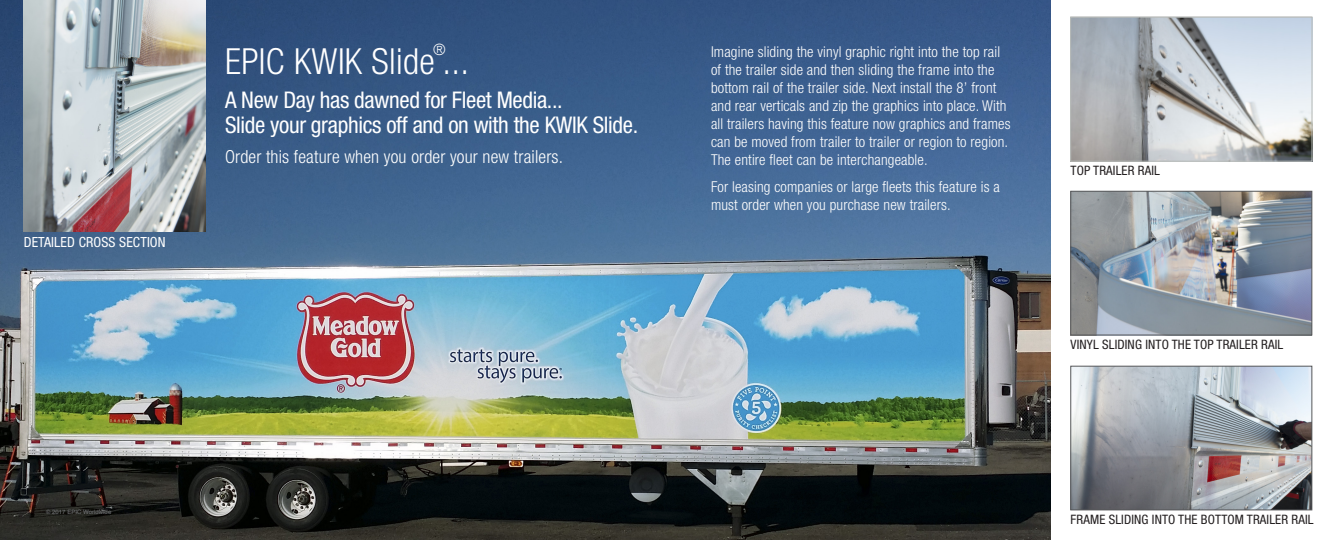
<style>
.page{position:relative;width:1332px;height:540px;background:#fff}
.page>*{position:absolute;margin:0;border:0;box-sizing:border-box;transform-origin:0 0}
.t1{font:300 condensed 36px "Helvetica Neue";letter-spacing:.01em;color:#fff}
.t2{font:condensed 23px/25px "Helvetica Neue";letter-spacing:-.015em;color:#fff}
.t3{font:300 condensed 18px "Helvetica Neue";letter-spacing:.01em;color:#fff}
.t4{font:300 condensed 15.7px "Helvetica Neue";color:#fff}
.t5{font:300 condensed 15px/18px "Helvetica Neue";letter-spacing:.01em;color:#fff}
.t6{font:condensed 14px "Helvetica Neue";letter-spacing:.01em;color:#fff}
.t7{font:condensed 13px "Helvetica Neue";letter-spacing:.01em;color:#231f20}
.t8{font:6px "Helvetica";letter-spacing:.005em;color:#76787b}
</style>
<div class="page">
<img style="left:0;top:0;width:1050px;height:540px">
<img style="left:24px;top:0;width:181px;height:232px">
<img style="left:1073px;top:368px;width:237px;height:140px">
<div style="left:1071px;top:366px;width:241px;height:144px;border:1px solid #57585a"></div>
<img style="left:1073px;top:19px;width:237px;height:140px">
<img style="left:1073px;top:193px;width:237px;height:140px">
<div style="left:1071px;top:191px;width:241px;height:144px;border:1px solid #57585a"></div>
<div style="left:1070px;top:17px;width:242px;height:145px;border:1px solid #b8bcb9"></div>
<p class="t6" style="left:24px;top:234px;width:143px">DETAILED CROSS SECTION</p>
<p class="t4" style="left:433px;top:40px;width:14px">®</p>
<p class="t2" style="left:225px;top:87px;width:415px">A New Day has dawned for Fleet Media...<br>Slide your graphics off and on with the KWIK Slide.</p>
<p class="t3" style="left:225px;top:147px;width:340px">Order this feature when you order your new trailers.</p>
<p class="t1" style="left:225px;top:40px;width:246px">EPIC KWIK Slide ...</p>
<p class="t8" style="left:46px;top:508px;width:67px">© 2017 EPIC Worldwide</p>
<p class="t5" style="left:711px;top:43px;width:301px">Imagine sliding the vinyl graphic right into the top rail of the trailer side and then sliding the frame into the bottom rail of the trailer side. Next install the 8’ front and rear verticals and zip the graphics into place. With all trailers having this feature now graphics and frames can be moved from trailer to trailer or region to region.<br>The entire fleet can be interchangeable.</p>
<p class="t5" style="left:711px;top:178px;width:290px">For leasing companies or large fleets this feature is a must order when you purchase new trailers.</p>
<p class="t7" style="left:1071px;top:163px;width:91px">TOP TRAILER RAIL</p>
<p class="t7" style="left:1071px;top:337px;width:214px">VINYL SLIDING INTO THE TOP TRAILER RAIL</p>
<p class="t8" style="left:1219px;top:508px;width:67px">© 2017 EPIC Worldwide</p>
<p class="t7" style="left:1071px;top:512px;width:244px">FRAME SLIDING INTO THE BOTTOM TRAILER RAIL</p>
</div>
